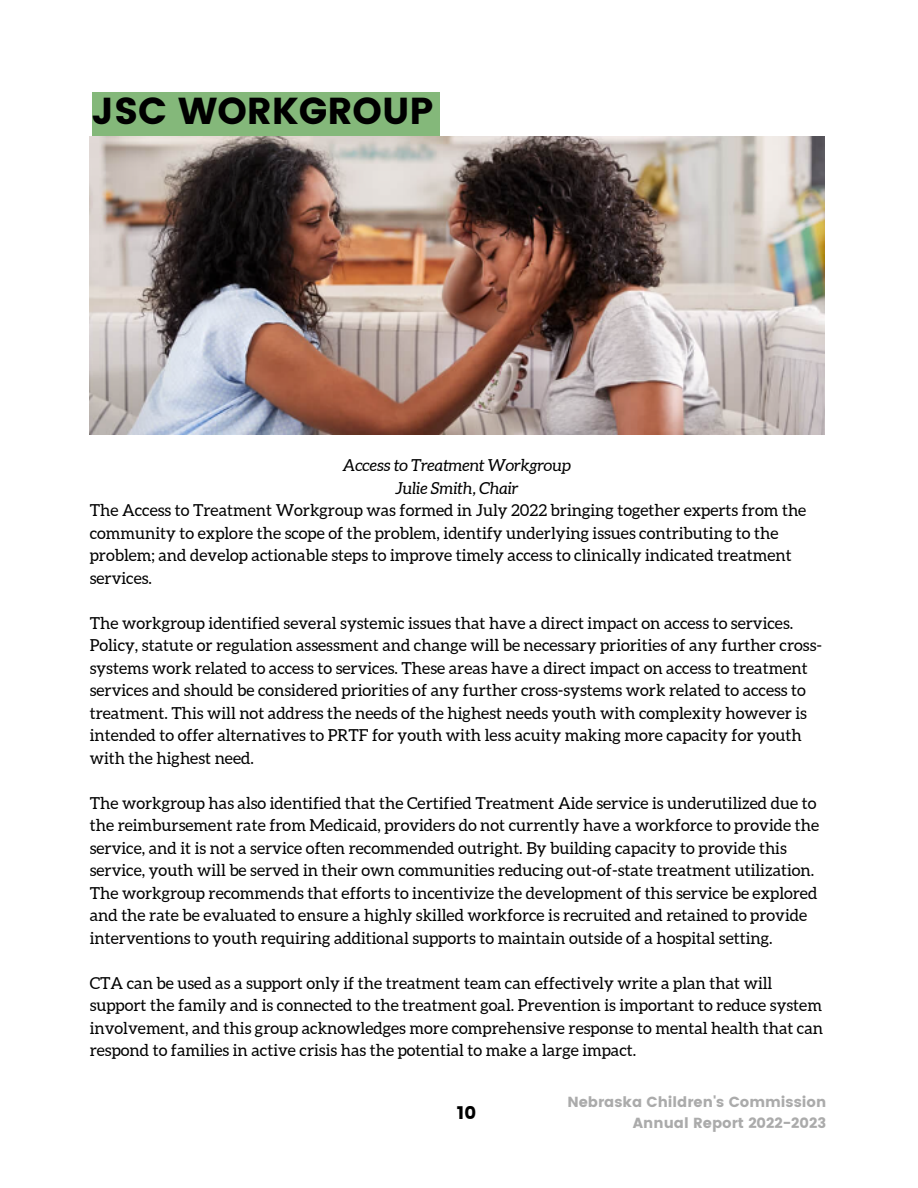
<style>
.page{position:relative;width:918px;height:1188px;background:#fff}
.page>*{position:absolute;margin:0;border:0;box-sizing:border-box;transform-origin:0 0}
.t1{font:37.5px "Poppins";color:#000}
.t2{font:18px "Poppins";color:#000}
.t3{font:16.5px/22.5px "Aleo";color:#000}
.t4{font:italic 16.5px "Aleo";color:#000}
.t5{font:14.55px "Poppins";color:#ababab}
</style>
<div class="page">
<div style="left:92px;top:92px;width:347px;height:44px;background:#84b87a"></div>
<img style="left:90px;top:136px;width:734px;height:298px">
<p class="t1" style="left:92px;top:89px;width:343px">JSC WORKGROUP</p>
<p class="t4" style="left:343px;top:456px;width:230px">Access to Treatment Workgroup</p>
<p class="t4" style="left:395px;top:479px;width:125px">Julie Smith, Chair</p>
<p class="t3" style="left:90px;top:499px;width:718px">The Access to Treatment Workgroup was formed in July 2022 bringing together experts from the community to explore the scope of the problem, identify underlying issues contributing to the problem; and develop actionable steps to improve timely access to clinically indicated treatment services.</p>
<p class="t3" style="left:90px;top:612px;width:734px">The workgroup identified several systemic issues that have a direct impact on access to services.<br>Policy, statute or regulation assessment and change will be necessary priorities of any further cross&shy;systems work related to access to services. These areas have a direct impact on access to treatment services and should be considered priorities of any further cross-systems work related to access to treatment. This will not address the needs of the highest needs youth with complexity however is intended to offer alternatives to PRTF for youth with less acuity making more capacity for youth with the highest need.</p>
<p class="t3" style="left:90px;top:792px;width:731px">The workgroup has also identified that the Certified Treatment Aide service is underutilized due to the reimbursement rate from Medicaid, providers do not currently have a workforce to provide the service, and it is not a service often recommended outright. By building capacity to provide this service, youth will be served in their own communities reducing out-of-state treatment utilization.<br>The workgroup recommends that efforts to incentivize the development of this service be explored and the rate be evaluated to ensure a highly skilled workforce is recruited and retained to provide interventions to youth requiring additional supports to maintain outside of a hospital setting.</p>
<p class="t3" style="left:90px;top:972px;width:735px">CTA can be used as a support only if the treatment team can effectively write a plan that will support the family and is connected to the treatment goal. Prevention is important to reduce system involvement, and this group acknowledges more comprehensive response to mental health that can respond to families in active crisis has the potential to make a large impact.</p>
<p class="t2" style="left:457px;top:1103px;width:21px">10</p>
<p class="t5" style="left:567px;top:1094px;width:260px">Nebraska Children's Commission</p>
<p class="t5" style="left:633px;top:1114px;width:195px">Annual Report 2022-2023</p>
</div>
